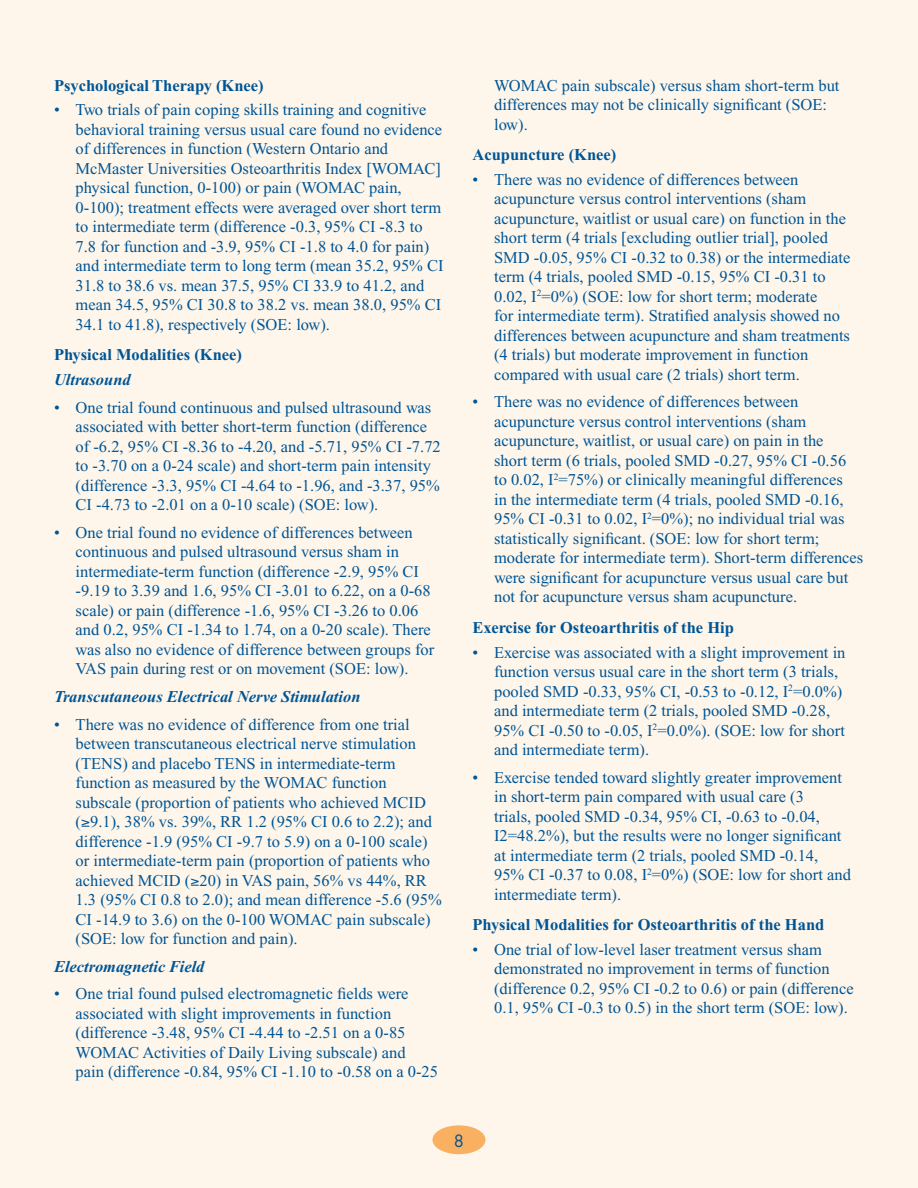
<style>
.page{position:relative;width:918px;height:1188px;background:#fff}
.page>*{position:absolute;margin:0;border:0;box-sizing:border-box;transform-origin:0 0}
.t1{font:16.5px/19.5px "Times New Roman";color:#005595}
.Head_Level_3{font:700 16.5px "Times New Roman";color:#005595}
.Head_Level_4{font:italic 700 16.5px "Times New Roman";color:#005595}
.t2{font:16.5px "Futura";color:#005595}
</style>
<div class="page">
<div style="left:0;top:0;width:917px;height:1188px;background:#fef6eb"></div>
<div style="left:432px;top:1125px;width:54px;height:29px;background:#fab061;border-radius:50%"></div>
<p class="Head_Level_3" style="left:54px;top:76px;width:211px">Psychological Therapy (Knee)</p>
<p class="t1" style="left:76px;top:100px;width:370px;text-indent:-22px">• Two trials of pain coping skills training and cognitive behavioral training versus usual care found no evidence of differences in function (Western Ontario and McMaster Universities Osteoarthritis Index [WOMAC] physical function, 0-100) or pain (WOMAC pain, 0-100); treatment effects were averaged over short term to intermediate term (difference -0.3, 95% CI -8.3 to 7.8 for function and -3.9, 95% CI -1.8 to 4.0 for pain) and intermediate term to long term (mean 35.2, 95% CI 31.8 to 38.6 vs. mean 37.5, 95% CI 33.9 to 41.2, and mean 34.5, 95% CI 30.8 to 38.2 vs. mean 38.0, 95% CI 34.1 to 41.8), respectively (SOE: low).</p>
<p class="Head_Level_3" style="left:54px;top:346px;width:190px">Physical Modalities (Knee)</p>
<p class="Head_Level_4" style="left:54px;top:371px;width:78px">Ultrasound</p>
<p class="t1" style="left:76px;top:398px;width:367px;text-indent:-22px">• One trial found continuous and pulsed ultrasound was associated with better short-term function (difference of -6.2, 95% CI -8.36 to -4.20, and -5.71, 95% CI -7.72 to -3.70 on a 0-24 scale) and short-term pain intensity (difference -3.3, 95% CI -4.64 to -1.96, and -3.37, 95% CI -4.73 to -2.01 on a 0-10 scale) (SOE: low).</p>
<p class="t1" style="left:76px;top:523px;width:360px;text-indent:-22px">• One trial found no evidence of differences between continuous and pulsed ultrasound versus sham in intermediate-term function (difference -2.9, 95% CI -9.19 to 3.39 and 1.6, 95% CI -3.01 to 6.22, on a 0-68 scale) or pain (difference -1.6, 95% CI -3.26 to 0.06 and 0.2, 95% CI -1.34 to 1.74, on a 0-20 scale). There was also no evidence of difference between groups for VAS pain during rest or on movement (SOE: low).</p>
<p class="Head_Level_4" style="left:54px;top:688px;width:308px">Transcutaneous Electrical Nerve Stimulation</p>
<p class="t1" style="left:76px;top:714px;width:368px;text-indent:-22px">• There was no evidence of difference from one trial between transcutaneous electrical nerve stimulation (TENS) and placebo TENS in intermediate-term function as measured by the WOMAC function subscale (proportion of patients who achieved MCID (≥9.1), 38% vs. 39%, RR 1.2 (95% CI 0.6 to 2.2); and difference -1.9 (95% CI -9.7 to 5.9) on a 0-100 scale) or intermediate-term pain (proportion of patients who achieved MCID (≥20) in VAS pain, 56% vs 44%, RR 1.3 (95% CI 0.8 to 2.0); and mean difference -5.6 (95% CI -14.9 to 3.6) on the 0-100 WOMAC pain subscale) (SOE: low for function and pain).</p>
<p class="Head_Level_4" style="left:54px;top:957px;width:152px">Electromagnetic Field</p>
<p class="t1" style="left:76px;top:984px;width:364px;text-indent:-22px">• One trial found pulsed electromagnetic fields were associated with slight improvements in function (difference -3.48, 95% CI -4.44 to -2.51 on a 0-85<br>WOMAC Activities of Daily Living subscale) and pain (difference -0.84, 95% CI -1.10 to -0.58 on a 0-25</p>
<p class="t1" style="left:494px;top:75px;width:347px">WOMAC pain subscale) versus sham short-term but differences may not be clinically significant (SOE: low).</p>
<p class="Head_Level_3" style="left:472px;top:145px;width:145px">Acupuncture (Knee)</p>
<p class="t1" style="left:494px;top:170px;width:358px;text-indent:-22px">• There was no evidence of differences between acupuncture versus control interventions (sham acupuncture, waitlist or usual care) on function in the short term (4 trials [excluding outlier trial], pooled SMD -0.05, 95% CI -0.32 to 0.38) or the intermediate term (4 trials, pooled SMD -0.15, 95% CI -0.31 to 0.02, I<sup>2</sup>=0%) (SOE: low for short term; moderate<br>for intermediate term). Stratified analysis showed no differences between acupuncture and sham treatments (4 trials) but moderate improvement in function compared with usual care (2 trials) short term.</p>
<p class="t1" style="left:494px;top:392px;width:371px;text-indent:-22px">• There was no evidence of differences between acupuncture versus control interventions (sham acupuncture, waitlist, or usual care) on pain in the<br>short term (6 trials, pooled SMD -0.27, 95% CI -0.56<br>to 0.02, I<sup>2</sup>=75%) or clinically meaningful differences<br>in the intermediate term (4 trials, pooled SMD -0.16, 95% CI -0.31 to 0.02, I<sup>2</sup>=0%); no individual trial was statistically significant. (SOE: low for short term; moderate for intermediate term). Short-term differences were significant for acupuncture versus usual care but not for acupuncture versus sham acupuncture.</p>
<p class="Head_Level_3" style="left:472px;top:618px;width:263px">Exercise for Osteoarthritis of the Hip</p>
<p class="t1" style="left:494px;top:642px;width:353px;text-indent:-22px">• Exercise was associated with a slight improvement in function versus usual care in the short term (3 trials, pooled SMD -0.33, 95% CI, -0.53 to -0.12, I<sup>2</sup>=0.0%) and intermediate term (2 trials, pooled SMD -0.28, 95% CI -0.50 to -0.05, I<sup>2</sup>=0.0%). (SOE: low for short and intermediate term).</p>
<p class="t1" style="left:494px;top:768px;width:359px;text-indent:-22px">• Exercise tended toward slightly greater improvement in short-term pain compared with usual care (3<br>trials, pooled SMD -0.34, 95% CI, -0.63 to -0.04, I2=48.2%), but the results were no longer significant at intermediate term (2 trials, pooled SMD -0.14, 95% CI -0.37 to 0.08, I<sup>2</sup>=0%) (SOE: low for short and intermediate term).</p>
<p class="Head_Level_3" style="left:472px;top:915px;width:353px">Physical Modalities for Osteoarthritis of the Hand</p>
<p class="t1" style="left:494px;top:940px;width:361px;text-indent:-22px">• One trial of low-level laser treatment versus sham demonstrated no improvement in terms of function (difference 0.2, 95% CI -0.2 to 0.6) or pain (difference 0.1, 95% CI -0.3 to 0.5) in the short term (SOE: low).</p>
<p class="t2" style="left:454px;top:1130px;width:12px">8</p>
</div>
